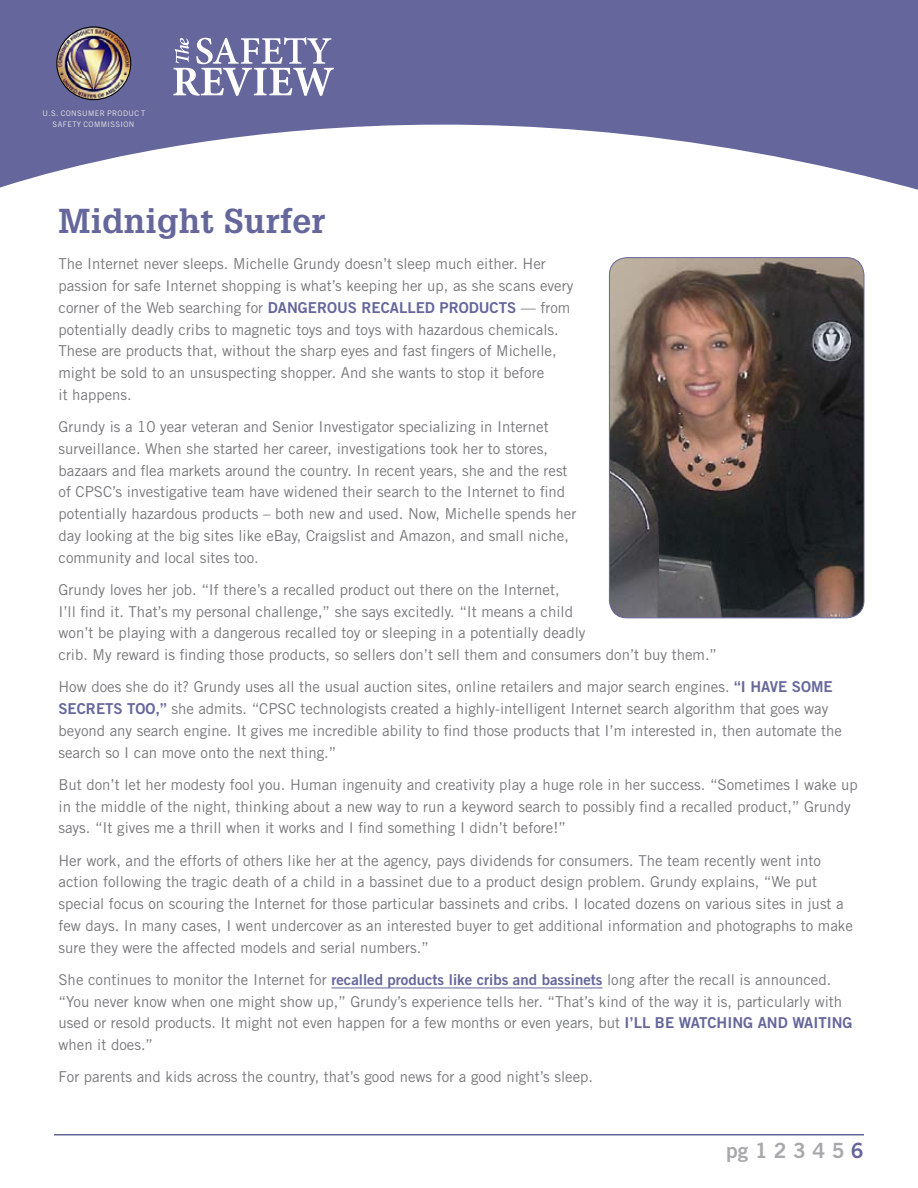
<style>
.page{position:relative;width:918px;height:1188px;background:#fff}
.page>*{position:absolute;margin:0;border:0;box-sizing:border-box;transform-origin:0 0}
.headline-large{font:700 33.75px "Glypha LT Std";letter-spacing:.01em;color:#65669b}
.t1{font:21px "Trade Gothic Bold Two";color:#a7a9ac}
.text{font:15px/21.8px "Trade Gothic";color:#77787b}
.text-2{font:15px "Trade Gothic Bold Two";color:#65669b}
.t2{font:7.65px/10.9px "Trade Gothic";letter-spacing:.05em;color:#e6e7e8;text-align:center}
.s1{font-family:"Trade Gothic Bold Two";color:#65669b}
.s2{color:#65669b}
</style>
<div class="page">
<hr style="left:54px;top:1134px;width:810px;height:2px;background:#65669b">
<svg style="left:0;top:0;width:918px;height:190px;fill:#65669b"></svg>
<svg style="left:173px;top:37px;width:161px;height:59px"></svg>
<img style="left:53px;top:24px;width:82px;height:80px">
<div style="left:56px;top:26px;width:75px;height:74px;border:1px solid #000;border-radius:50%"></div>
<hr style="left:331px;top:988px;width:272px;height:1px;background:#65669b">
<img style="left:609px;top:258px;width:255px;height:360px">
<div style="left:609px;top:257px;width:255px;height:361px;border:1px solid #65669b;border-radius:18px"></div>
<p class="t2" style="left:42px;top:108px;width:104px">U.S. CONSUMER PRODUC T<br>SAFETY COMMISSION</p>
<p class="headline-large" style="left:58px;top:200px;width:268px">Midnight Surfer</p>
<p class="text" style="left:58px;top:253px;width:516px">The Internet never sleeps. Michelle Grundy doesn’t sleep much either. Her passion for safe Internet shopping is what’s keeping her up, as she scans every corner of the Web searching for <span class="s1">DANG EROUS RECALLED PRODUCTS</span></p>
<p class="text" style="left:58px;top:297px;width:513px;text-indent:462px">— from potentially deadly cribs to magnetic toys and toys with hazardous chemicals.<br>These are products that, without the sharp eyes and fast fingers of Michelle, might be sold to an unsuspecting shopper. And she wants to stop it before<br>it happens.</p>
<p class="text" style="left:58px;top:416px;width:519px">Grundy is a 10 year veteran and Senior Investigator specializing in Internet surveillance. When she started her career, investigations took her to stores, bazaars and flea markets around the country. In recent years, she and the rest of CPSC’s investigative team have widened their search to the Internet to find potentially hazardous products – both new and used. Now, Michelle spends her day looking at the big sites like eBay, Craigslist and Amazon, and small niche, community and local sites too.</p>
<p class="text" style="left:58px;top:579px;width:660px">Grundy loves her job. “If there’s a recalled product out there on the Internet,<br>I’ll find it. That’s my personal challenge,” she says excitedly. “It means a child<br>won’t be playing with a dangerous recalled toy or sleeping in a potentially deadly<br>crib. My reward is finding those products, so sellers don’t sell them and consumers don’t buy them.”</p>
<p class="text" style="left:58px;top:676px;width:785px">How does she do it? Grundy uses all the usual auction sites, online retailers and major search engines. <span class="s1">“I HAVE SOM E SECRETS TOO,”</span> she admits. “CPSC technologists created a highly-intelligent Internet search algorithm that goes way beyond any search engine. It gives me incredible ability to find those products that I’m interested in, then automate the search so I can move onto the next thing.”</p>
<p class="text" style="left:58px;top:774px;width:801px">But don’t let her modesty fool you. Human ingenuity and creativity play a huge role in her success. “Sometimes I wake up in the middle of the night, thinking about a new way to run a keyword search to possibly find a recalled product,” Grundy says. “It gives me a thrill when it works and I find something I didn’t before!”</p>
<p class="text" style="left:58px;top:849px;width:796px">Her work, and the efforts of others like her at the agency, pays dividends for consumers. The team recently went into action following the tragic death of a child in a bassinet due to a product design problem. Grundy explains, “We put special focus on scouring the Internet for those particular bassinets and cribs. I located dozens on various sites in just a few days. In many cases, I went undercover as an interested buyer to get additional information and photographs to make sure they were the affected models and serial numbers.”</p>
<p class="text" style="left:58px;top:969px;width:785px">She continues to monitor the Internet for <span class="s1">RECALLED PRODUCTS LIKE CRIBS AND BASSINETS</span> long after the recall is announced. “You never know when one might show up,” Grundy’s experience tells her. “That’s kind of the way it is, particularly with used or resold products. It might not even happen for a few months or even years, but <span class="s1">I’LL BE WATCHING</span></p>
<p class="text-2" style="left:758px;top:1014px;width:65px">AND WAITING</p>
<p class="text" style="left:58px;top:1034px;width:96px">when it does.”</p>
<p class="text" style="left:58px;top:1066px;width:536px">For parents and kids across the country, that’s good news for a good night’s sleep.</p>
<p class="t1" style="left:726px;top:1137px;width:139px">PG 1 2 3 4 5 <span class="s2">6</span></p>
</div>
